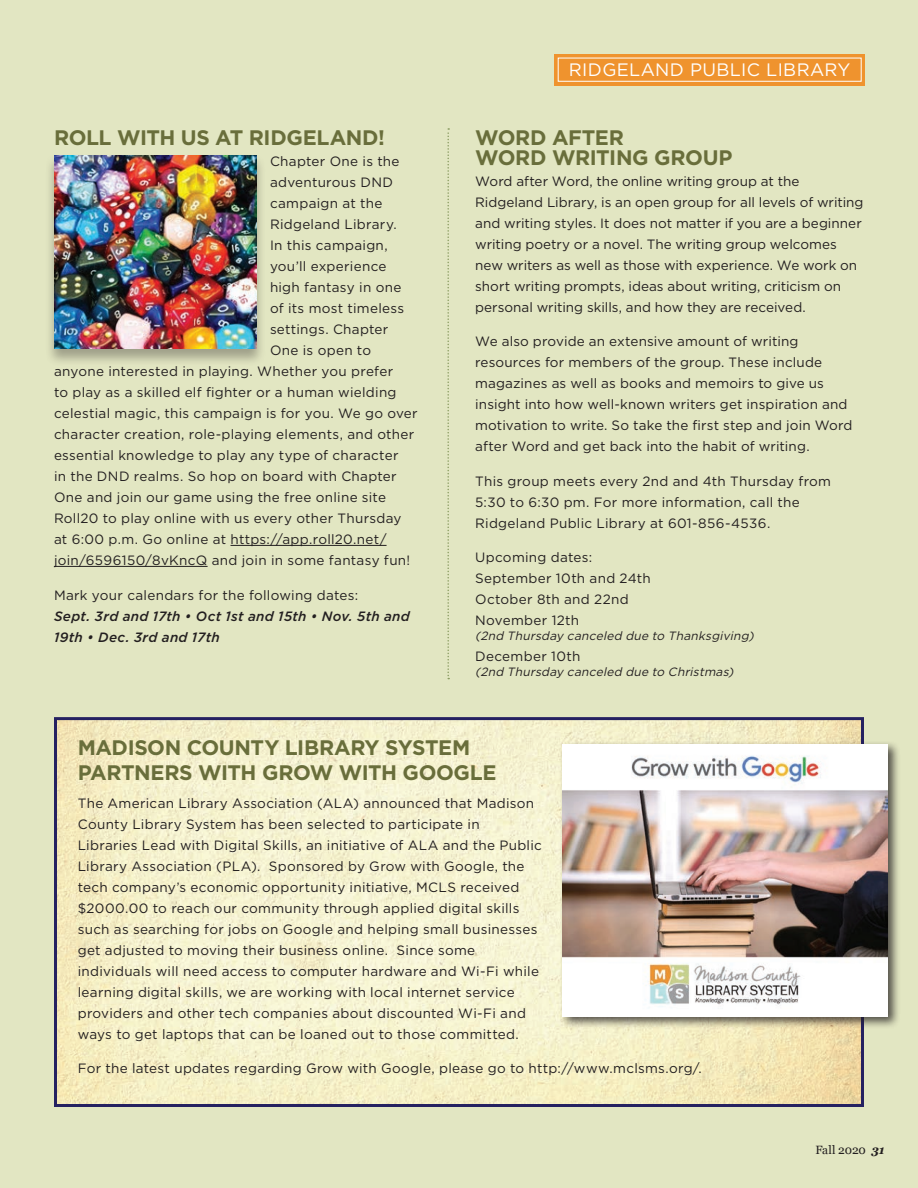
<style>
.page{position:relative;width:918px;height:1188px;background:#e2e6c2}
.page>*{position:absolute;margin:0;border:0;box-sizing:border-box;transform-origin:0 0}
.Main_BodyText{font:700 21px/25.2px "Gotham";letter-spacing:-.02em;color:#696e3b}
.t1{font:18px "Gotham";letter-spacing:.02em;color:#fff}
.Main_BodyText-2{font:13.5px/21px "Gotham";letter-spacing:.015em;color:#231f20}
.Main_BodyText-3{font:italic 500 13.5px/21px "Gotham";letter-spacing:.025em;color:#231f20}
.Main_BodyText-4{font:italic 12px "Gotham";color:#231f20}
.t2{font:12px "Georgia";letter-spacing:-.01em;color:#231f20}
.s1{font-weight:400;font-style:normal}
.s2{font-weight:700;font-style:italic}
</style>
<div class="page">
<div style="left:554px;top:54px;width:311px;height:31px;background:#ef932e"></div>
<div style="left:558px;top:58px;width:304px;height:24px;border:1px solid #fff"></div>
<img style="left:58px;top:721px;width:802px;height:382px">
<div style="left:54px;top:717px;width:810px;height:390px;border:3px solid #252161"></div>
<hr style="left:231px;top:545px;width:156px;height:1px;background:#231f20">
<hr style="left:54px;top:566px;width:154px;height:1px;background:#231f20">
<div style="left:44px;top:154px;width:222px;height:212px;background:#231f20;opacity:.35"></div>
<img style="left:54px;top:155px;width:202px;height:193px">
<div style="left:559px;top:741px;width:342px;height:289px;background:#231f20;opacity:.75"></div>
<img style="left:563px;top:744px;width:325px;height:273px">
<svg style="left:447px;top:128px;width:2px;height:551px"></svg>
<p class="Main_BodyText" style="left:54px;top:125px;width:332px">ROLL WITH US AT RIDGELAND!</p>
<p class="Main_BodyText-2" style="left:270px;top:150px;width:131px">Chapter One is the</p>
<p class="Main_BodyText-2" style="left:270px;top:171px;width:125px">adventurous DND</p>
<p class="Main_BodyText-2" style="left:270px;top:192px;width:114px">campaign at the</p>
<p class="Main_BodyText-2" style="left:270px;top:213px;width:128px">Ridgeland Library.</p>
<p class="Main_BodyText-2" style="left:270px;top:234px;width:119px">In this campaign,</p>
<p class="Main_BodyText-2" style="left:270px;top:255px;width:118px">you’ll experience</p>
<p class="Main_BodyText-2" style="left:270px;top:276px;width:133px">high fantasy in one</p>
<p class="Main_BodyText-2" style="left:270px;top:297px;width:136px">of its most timeless</p>
<p class="Main_BodyText-2" style="left:270px;top:318px;width:120px">settings. Chapter</p>
<p class="Main_BodyText-2" style="left:270px;top:339px;width:103px">One is open to</p>
<p class="Main_BodyText-2" style="left:54px;top:360px;width:341px">anyone interested in playing. Whether you prefer</p>
<p class="Main_BodyText-2" style="left:54px;top:381px;width:344px">to play as a skilled elf fighter or a human wielding</p>
<p class="Main_BodyText-2" style="left:54px;top:402px;width:365px">celestial magic, this campaign is for you. We go over</p>
<p class="Main_BodyText-2" style="left:54px;top:423px;width:362px">character creation, role-playing elements, and other</p>
<p class="Main_BodyText-2" style="left:54px;top:444px;width:346px">essential knowledge to play any type of character</p>
<p class="Main_BodyText-2" style="left:54px;top:465px;width:344px">in the DND realms. So hop on board with Chapter</p>
<p class="Main_BodyText-2" style="left:54px;top:486px;width:334px">One and join our game using the free online site</p>
<p class="Main_BodyText-2" style="left:54px;top:507px;width:349px">Roll20 to play online with us every other Thursday</p>
<p class="Main_BodyText-2" style="left:54px;top:528px;width:334px">at 6:00 p.m. Go online at https://app.roll20.net/</p>
<p class="Main_BodyText-2" style="left:54px;top:549px;width:358px">join/6596150/8vKncQ and join in some fantasy fun!</p>
<p class="Main_BodyText-3" style="left:54px;top:584px;width:357px"><span class="s1">Mark your calendars for the following dates:<br></span>Sept. 3rd and 17th • Oct 1st and 15th • Nov. 5th and<br>19th • Dec. 3rd and 17th</p>
<h2 class="t1" style="left:569px;top:58px;width:283px">RIDGELAND PUBLIC LIBRARY</h2>
<p class="Main_BodyText" style="left:475px;top:128px;width:259px;line-height:19.5px">WORD AFTER<br>WORD WRITING GROUP</p>
<p class="Main_BodyText-2" style="left:475px;top:170px;width:390px">Word after Word, the online writing group at the Ridgeland Library, is an open group for all levels of writing and writing styles. It does not matter if you are a beginner writing poetry or a novel. The writing group welcomes new writers as well as those with experience. We work on short writing prompts, ideas about writing, criticism on personal writing skills, and how they are received.</p>
<p class="Main_BodyText-2" style="left:475px;top:330px;width:379px">We also provide an extensive amount of writing resources for members of the group. These include magazines as well as books and memoirs to give us insight into how well-known writers get inspiration and motivation to write. So take the first step and join Word after Word and get back into the habit of writing.</p>
<p class="Main_BodyText-2" style="left:475px;top:470px;width:357px">This group meets every 2nd and 4th Thursday from<br>5:30 to 6:30 pm. For more information, call the<br>Ridgeland Public Library at 601-856-4536.</p>
<p class="Main_BodyText-2" style="left:475px;top:546px;width:118px">Upcoming dates:</p>
<p class="Main_BodyText-2" style="left:475px;top:567px;width:177px">September 10th and 24th</p>
<p class="Main_BodyText-2" style="left:475px;top:588px;width:155px">October 8th and 22nd</p>
<p class="Main_BodyText-2" style="left:475px;top:609px;width:106px">November 12th</p>
<p class="Main_BodyText-4" style="left:475px;top:628px;width:283px">(2nd Thursday canceled due to Thanksgiving)</p>
<p class="Main_BodyText-2" style="left:475px;top:645px;width:107px">December 10th</p>
<p class="Main_BodyText-4" style="left:475px;top:664px;width:263px">(2nd Thursday canceled due to Christmas)</p>
<p class="Main_BodyText" style="left:78px;top:735px;width:420px">MADISON COUNTY LIBRARY SYSTEM<br>PARTNERS WITH GROW WITH GOOGLE</p>
<p class="Main_BodyText-2" style="left:78px;top:792px;width:466px">The American Library Association (ALA) announced that Madison County Library System has been selected to participate in Libraries Lead with Digital Skills, an initiative of ALA and the Public Library Association (PLA). Sponsored by Grow with Google, the tech company’s economic opportunity initiative, MCLS received $2000.00 to reach our community through applied digital skills such as searching for jobs on Google and helping small businesses get adjusted to moving their business online. Since some individuals will need access to computer hardware and Wi-Fi while learning digital skills, we are working with local internet service providers and other tech companies about discounted Wi-Fi and ways to get laptops that can be loaned out to those committed.</p>
<p class="Main_BodyText-2" style="left:78px;top:1058px;width:625px">For the latest updates regarding Grow with Google, please go to http://www.mclsms.org/.</p>
<p class="t2" style="left:815px;top:1141px;width:71px">Fall 2020 <span class="s2">31</span></p>
</div>
